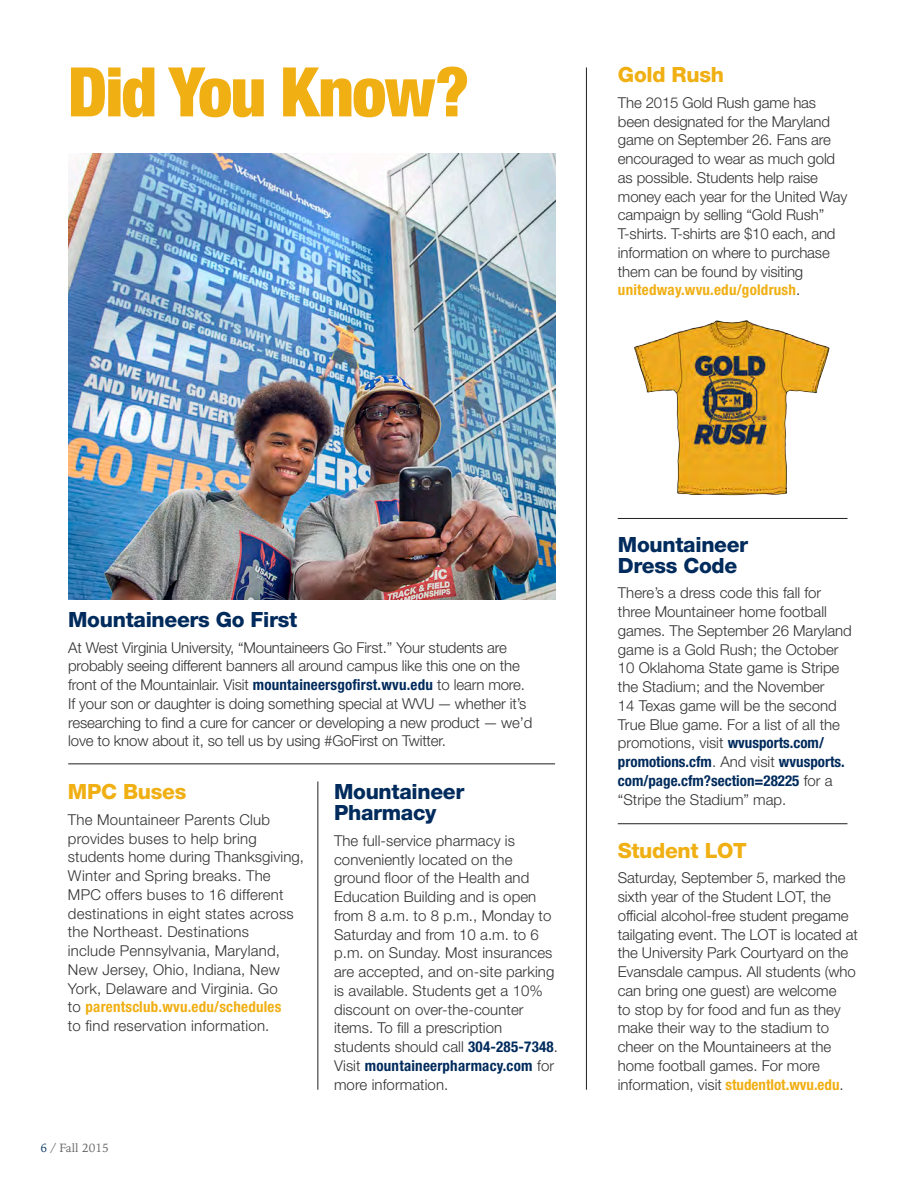
<style>
.page{position:relative;width:918px;height:1188px;background:#fff}
.page>*{position:absolute;margin:0;border:0;box-sizing:border-box;transform-origin:0 0}
.t1{font:900 condensed 68.4px "Helvetica Neue LT Std";letter-spacing:-.025em;color:#f0af13}
.t2{font:800 21px/21px "Helvetica Neue LT Std";letter-spacing:-.015em;color:#002b5c}
.t3{font:800 21px "Helvetica Neue LT Std";letter-spacing:-.015em;color:#f0af13}
.t4{font:300 15px/18.8px "Helvetica Neue LT Std";color:#333233}
.t5{font:12px "Iowan Old Style";color:#69696c}
.s1{font-weight:700;font-stretch:condensed;color:#f0af13}
.s2{font-weight:700;font-stretch:condensed;color:#002b5c}
.s3{color:#133f6c}
</style>
<div class="page">
<hr style="left:618px;top:518px;width:229px;height:1px;background:#231f20">
<img style="left:634px;top:320px;width:196px;height:176px">
<img style="left:68px;top:154px;width:487px;height:445px">
<hr style="left:618px;top:823px;width:229px;height:1px;background:#231f20">
<hr style="left:586px;top:68px;width:1px;height:1022px;background:#231f20">
<hr style="left:68px;top:764px;width:487px;height:1px;background:#231f20">
<hr style="left:318px;top:781px;width:1px;height:309px;background:#231f20">
<p class="t1" style="left:68px;top:50px;width:403px">Did You Know?</p>
<p class="t3" style="left:618px;top:63px;width:108px">Gold Rush</p>
<p class="t4" style="left:618px;top:93px;width:231px">The 2015 Gold Rush game has been designated for the Maryland game on September 26. Fans are encouraged to wear as much gold as possible. Students help raise money each year for the United Way campaign by selling “Gold Rush”<br>T-shirts. T-shirts are $10 each, and information on where to purchase them can be found by visiting <span class="s1">unitedway.wvu.edu/goldrush</span>.</p>
<p class="t2" style="left:68px;top:609px;width:231px">Mountaineers Go First</p>
<p class="t4" style="left:68px;top:638px;width:466px">At West Virginia University, “Mountaineers Go First.” Your students are probably seeing different banners all around campus like this one on the front of the Mountainlair. Visit <span class="s2">mountaineersgofirst.wvu.edu</span> to learn more.<br>If your son or daughter is doing something special at WVU — whether it’s researching to find a cure for cancer or developing a new product — we’d love to know about it, so tell us by using #GoFirst on Twitter.</p>
<p class="t3" style="left:68px;top:779px;width:120px">MPC Buses</p>
<p class="t4" style="left:68px;top:810px;width:238px">The Mountaineer Parents Club provides buses to help bring students home during Thanksgiving,<br>Winter and Spring breaks. The<br>MPC offers buses to 16 different destinations in eight states across the Northeast. Destinations<br>include Pennsylvania, Maryland,<br>New Jersey, Ohio, Indiana, New<br>York, Delaware and Virginia. Go<br>to <span class="s1">parentsclub.wvu.edu/schedules<br></span>to find reservation information.</p>
<p class="t5" style="left:40px;top:1137px;width:70px"><span class="s3">6</span> / Fall 2015</p>
<p class="t2" style="left:334px;top:781px;width:132px">Mountaineer</p>
<p class="t2" style="left:334px;top:802px;width:104px">Pharmacy</p>
<p class="t4" style="left:334px;top:831px;width:226px">The full-service pharmacy is conveniently located on the ground floor of the Health and<br>Education Building and is open from 8 a.m. to 8 p.m., Monday to<br>Saturday and from 10 a.m. to 6 p.m. on Sunday. Most insurances are accepted, and on-site parking is available. Students get a 10% discount on over-the-counter items. To fill a prescription students should call <span class="s2">304-285-7348</span>.<br>Visit <span class="s2">mountaineerpharmacy.com</span> for more information.</p>
<p class="t2" style="left:618px;top:534px;width:132px">Mountaineer<br>Dress Code</p>
<p class="t4" style="left:618px;top:583px;width:235px">There’s a dress code this fall for three Mountaineer home football games. The September 26 Maryland game is a Gold Rush; the October 10 Oklahoma State game is Stripe the Stadium; and the November<br>14 Texas game will be the second True Blue game. For a list of all the promotions, visit <span class="s2">wvusports.com/ promotions.cfm</span>. And visit <span class="s2">wvusports. com/page.cfm?section=28225</span> for a</p>
<p class="t4" style="left:618px;top:789px;width:170px">“Stripe the Stadium” map.</p>
<p class="t3" style="left:618px;top:838px;width:131px">Student LOT</p>
<p class="t4" style="left:618px;top:868px;width:242px">Saturday, September 5, marked the sixth year of the Student LOT, the official alcohol-free student pregame tailgating event. The LOT is located at the University Park Courtyard on the Evansdale campus. All students (who can bring one guest) are welcome<br>to stop by for food and fun as they make their way to the stadium to cheer on the Mountaineers at the home football games. For more information, visit <span class="s1">studentlot.wvu.edu</span>.</p>
</div>
